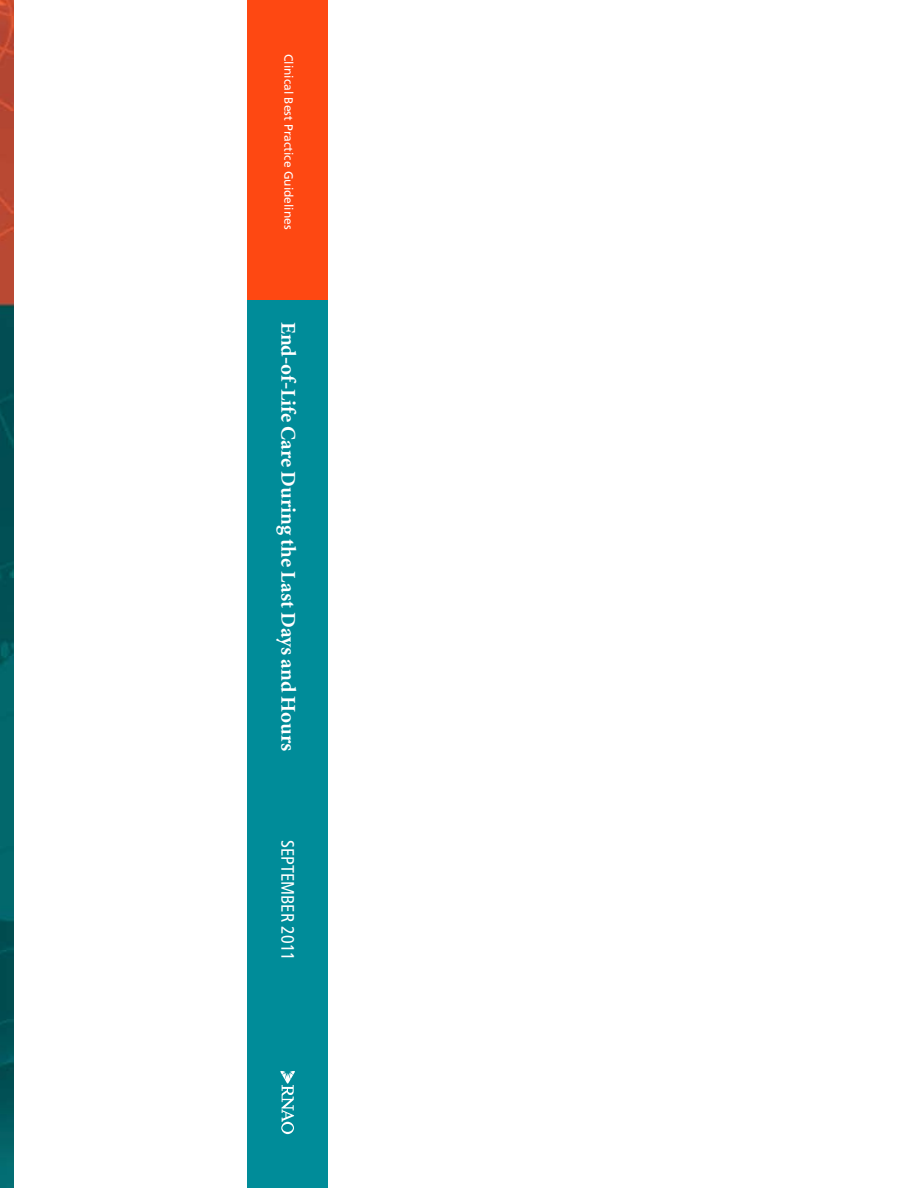
<style>
.page{position:relative;width:918px;height:1188px;background:#fff}
.page>*{position:absolute;margin:0;border:0;box-sizing:border-box;transform-origin:0 0}
.t1{font:700 21px "Minion";color:#fff}
.t2{font:condensed 18px "Frutiger";color:#fff}
.t3{font:12px "Frutiger";color:#fff}
</style>
<div class="page">
<img style="left:0;top:0;width:13px;height:1188px">
<div style="left:247px;top:293px;width:81px;height:895px;background:#008c99"></div>
<div style="left:247px;top:0;width:81px;height:299px;background:#fe4812"></div>
<svg style="left:280px;top:1071px;width:15px;height:63px"></svg>
<p class="t3" style="left:296px;top:54px;width:177px;rotate:90deg">Clinical Best Practice Guidelines</p>
<p class="t1" style="left:299px;top:322px;width:431px;rotate:90deg">End-of-Life Care During the Last Days and Hours</p>
<p class="t2" style="left:298px;top:840px;width:123px;rotate:90deg">SEPTEMBER 2011</p>
</div>
